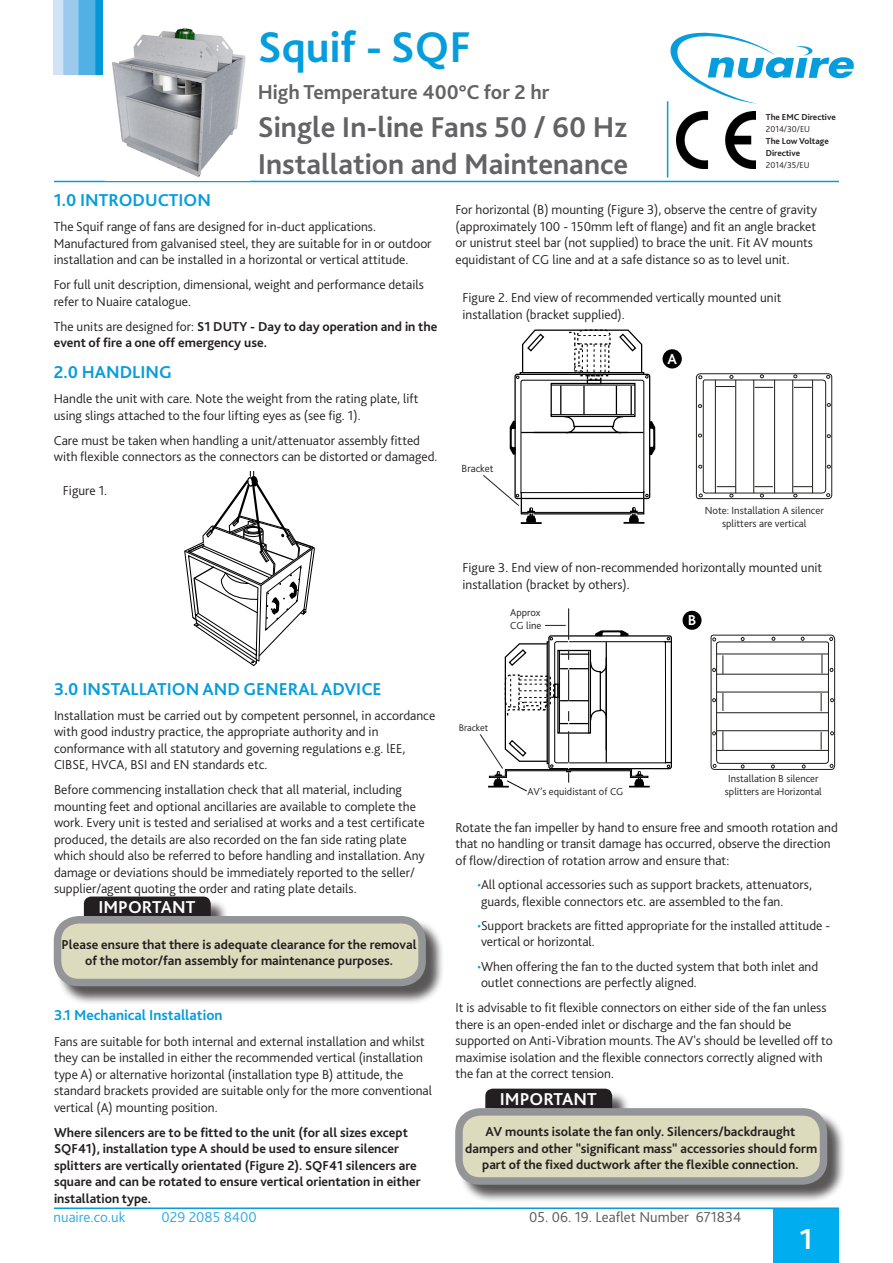
<style>
.page{position:relative;width:893px;height:1263px;background:#fff}
.page>*{position:absolute;margin:0;border:0;box-sizing:border-box;transform-origin:0 0}
.t1{font:700 45px "Bliss 2";color:#069ddc}
.t2{font:700 30px/37.5px "Bliss 2";color:#636366}
.t3{font:700 30px "Bliss 2";color:#fff}
.t4{font:700 21px "Bliss 2";color:#636366}
.t5{font:700 18px "Bliss 2";color:#069ddc}
.Text__Bold{font:700 18px "Bliss 2";color:#fff}
.t6{font:700 15.3px "Bliss 2";color:#fff}
.t7{font:300 15px "Bliss 2";color:#57585a}
.t8{font:700 15px "Bliss 2";color:#069ddc}
.t9{font:300 15px "Bliss 2";color:#30aae1}
.t10{font:700 15px "Bliss 2";color:#fff}
.Text{font:300 13.5px/16.5px "Bliss 2";color:#231f20}
.Text-2{font:700 13.5px/16.5px "Bliss 2";color:#231f20}
.Text__Bold-2{font:700 13.5px/16.5px "Bliss 2";color:#231f20;text-align:center}
.t11{font:300 10.8px/12.9px "Bliss 2";color:#231f20;text-align:center}
.t12{font:300 10.65px/13.8px "Bliss 2";color:#231f20}
.t13{font:300 10.05px "Bliss 2";letter-spacing:-.005em;color:#231f20}
.t14{font:700 9px/12px "Bliss 2";color:#231f20}
.t15{font:300 9px "Bliss 2";color:#231f20}
.s1{font-weight:300}
.s2{font-size:12px;color:#069ddc}
</style>
<div class="page">
<div style="left:773px;top:1209px;width:66px;height:54px;background:#00aeef"></div>
<img style="left:54px;top:0;width:49px;height:75px">
<hr style="left:54px;top:181px;width:785px;height:1px;background:#069ddc">
<img style="left:112px;top:28px;width:134px;height:149px">
<img style="left:676px;top:112px;width:80px;height:57px">
<hr style="left:667px;top:101px;width:1px;height:76px;background:#069ddc">
<hr style="left:54px;top:1207px;width:785px;height:2px;background:#069ddc">
<svg style="left:668px;top:32px;width:186px;height:72px"></svg>
<div style="left:56px;top:899px;width:389px;height:106px;background:#231f20;opacity:.75"></div>
<div style="left:84px;top:896px;width:127px;height:20px;background:#231f20"></div>
<div style="left:58px;top:920px;width:364px;height:62px;background:#dddbbe;border-radius:21px"></div>
<div style="left:54px;top:916px;width:372px;height:70px;border:8px solid #939598;border-radius:21px"></div>
<div style="left:458px;top:1091px;width:388px;height:112px;background:#231f20;opacity:.75"></div>
<div style="left:485px;top:1089px;width:127px;height:19px;background:#231f20"></div>
<div style="left:459px;top:1112px;width:364px;height:69px;background:#dddbbe;border-radius:21px"></div>
<div style="left:455px;top:1108px;width:372px;height:77px;border:8px solid #939598;border-radius:21px"></div>
<svg style="left:184px;top:471px;width:131px;height:195px"></svg>
<div style="left:662px;top:349px;width:20px;height:19px;background:#000;border-radius:50%"></div>
<svg style="left:483px;top:329px;width:172px;height:195px"></svg>
<svg style="left:695px;top:373px;width:138px;height:126px"></svg>
<div style="left:682px;top:611px;width:19px;height:19px;background:#000;border-radius:50%"></div>
<svg style="left:710px;top:634px;width:125px;height:136px"></svg>
<svg style="left:480px;top:608px;width:192px;height:183px"></svg>
<h1 class="t1" style="left:258px;top:19px;width:215px">Squif - SQF</h1>
<h3 class="t4" style="left:258px;top:79px;width:293px">High Temperature 400°C for 2 hr</h3>
<h2 class="t2" style="left:258px;top:107px;width:372px">Single In-line Fans 50 / 60 Hz<br>Installation and Maintenance</h2>
<p class="t14" style="left:766px;top:111px;width:71px">The EMC Directive</p>
<p class="t15" style="left:766px;top:123px;width:46px">2014/30/EU</p>
<p class="t14" style="left:766px;top:135px;width:64px">The Low Voltage<br>Directive</p>
<p class="t15" style="left:766px;top:159px;width:45px">2014/35/EU</p>
<p class="t5" style="left:54px;top:189px;width:159px">1.0 INTRODUCTION</p>
<p class="Text" style="left:54px;top:218px;width:379px">The Squif range of fans are designed for in-duct applications.<br>Manufactured from galvanised steel, they are suitable for in or outdoor installation and can be installed in a horizontal or vertical attitude.</p>
<p class="Text" style="left:54px;top:276px;width:371px">For full unit description, dimensional, weight and performance details refer to Nuaire catalogue.</p>
<p class="Text-2" style="left:54px;top:318px;width:385px"><span class="s1">The units are designed for:</span> S1 DUTY - Day to day operation and in the event of fire a one off emergency use.</p>
<p class="t5" style="left:54px;top:361px;width:120px">2.0 HANDLING</p>
<p class="Text" style="left:54px;top:390px;width:366px">Handle the unit with care. Note the weight from the rating plate, lift using slings attached to the four lifting eyes as (see fig. 1).</p>
<p class="Text" style="left:54px;top:432px;width:385px">Care must be taken when handling a unit/attenuator assembly fitted with flexible connectors as the connectors can be distorted or damaged.</p>
<p class="Text" style="left:63px;top:482px;width:46px">Figure 1.</p>
<p class="Text" style="left:455px;top:201px;width:363px">For horizontal (B) mounting (Figure 3), observe the centre of gravity (approximately 100 - 150mm left of flange) and fit an angle bracket or unistrut steel bar (not supplied) to brace the unit. Fit AV mounts equidistant of CG line and at a safe distance so as to level unit.</p>
<p class="Text" style="left:462px;top:289px;width:320px">Figure 2. End view of recommended vertically mounted unit installation (bracket supplied).</p>
<p class="t11" style="left:462px;top:462px;width:33px">Bracket</p>
<p class="t6" style="left:667px;top:350px;width:11px">A</p>
<p class="t11" style="left:705px;top:503px;width:121px">Note: Installation A silencer splitters are vertical</p>
<p class="Text" style="left:462px;top:559px;width:361px">Figure 3. End view of non-recommended horizontally mounted unit installation (bracket by others).</p>
<p class="t12" style="left:510px;top:605px;width:33px">Approx<br>CG line</p>
<p class="t10" style="left:688px;top:611px;width:10px">B</p>
<p class="t5" style="left:54px;top:678px;width:329px">3.0 INSTALLATION AND GENERAL ADVICE</p>
<p class="Text" style="left:54px;top:707px;width:383px">Installation must be carried out by competent personnel, in accordance with good industry practice, the appropriate authority and in conformance with all statutory and governing regulations e.g. lEE, CIBSE, HVCA, BSI and EN standards etc.</p>
<p class="Text" style="left:54px;top:781px;width:372px">Before commencing installation check that all material, including mounting feet and optional ancillaries are available to complete the work. Every unit is tested and serialised at works and a test certificate produced, the details are also recorded on the fan side rating plate which should also be referred to before handling and installation. Any damage or deviations should be immediately reported to the seller/ supplier/agent quoting the order and rating plate details.</p>
<p class="Text__Bold" style="left:98px;top:895px;width:98px">IMPORTANT</p>
<p class="Text__Bold-2" style="left:61px;top:936px;width:357px">Please ensure that there is adequate clearance for the removal of the motor/fan assembly for maintenance purposes.</p>
<p class="t8" style="left:54px;top:1006px;width:170px">3.1 Mechanical Installation</p>
<p class="Text" style="left:54px;top:1032px;width:379px">Fans are suitable for both internal and external installation and whilst they can be installed in either the recommended vertical (installation type A) or alternative horizontal (installation type B) attitude, the standard brackets provided are suitable only for the more conventional vertical (A) mounting position.</p>
<p class="Text-2" style="left:54px;top:1123px;width:368px">Where silencers are to be fitted to the unit (for all sizes except SQF41), installation type A should be used to ensure silencer splitters are vertically orientated (Figure 2). SQF41 silencers are square and can be rotated to ensure vertical orientation in either installation type.</p>
<p class="t13" style="left:459px;top:721px;width:31px">Bracket</p>
<p class="t12" style="left:527px;top:784px;width:98px">AV’s equidistant of CG</p>
<p class="t12" style="left:725px;top:772px;width:98px;line-height:12.8px;text-align:center">Installation B silencer splitters are Horizontal</p>
<p class="Text" style="left:455px;top:818px;width:384px">Rotate the fan impeller by hand to ensure free and smooth rotation and that no handling or transit damage has occurred, observe the direction of flow/direction of rotation arrow and ensure that:</p>
<p class="Text" style="left:477px;top:876px;width:336px"><span class="s2">•</span>All optional accessories such as support brackets, attenuators, guards, flexible connectors etc. are assembled to the fan.</p>
<p class="Text" style="left:477px;top:917px;width:354px"><span class="s2">•</span>Support brackets are fitted appropriate for the installed attitude - vertical or horizontal.</p>
<p class="Text" style="left:477px;top:958px;width:342px"><span class="s2">•</span>When offering the fan to the ducted system that both inlet and outlet connections are perfectly aligned.</p>
<p class="Text" style="left:455px;top:999px;width:379px">It is advisable to fit flexible connectors on either side of the fan unless there is an open-ended inlet or discharge and the fan should be supported on Anti-Vibration mounts. The AV's should be levelled off to maximise isolation and the flexible connectors correctly aligned with the fan at the correct tension.</p>
<p class="Text__Bold" style="left:500px;top:1088px;width:98px">IMPORTANT</p>
<p class="Text__Bold-2" style="left:465px;top:1123px;width:354px">AV mounts isolate the fan only. Silencers/backdraught dampers and other "significant mass" accessories should form part of the fixed ductwork after the flexible connection.</p>
<p class="t9" style="left:54px;top:1208px;width:73px">nuaire.co.uk</p>
<p class="t9" style="left:162px;top:1208px;width:97px">029 2085 8400</p>
<p class="t7" style="left:529px;top:1208px;width:213px">05. 06. 19. Leaflet Number 671834</p>
<h2 class="t3" style="left:800px;top:1221px;width:15px">1</h2>
</div>
